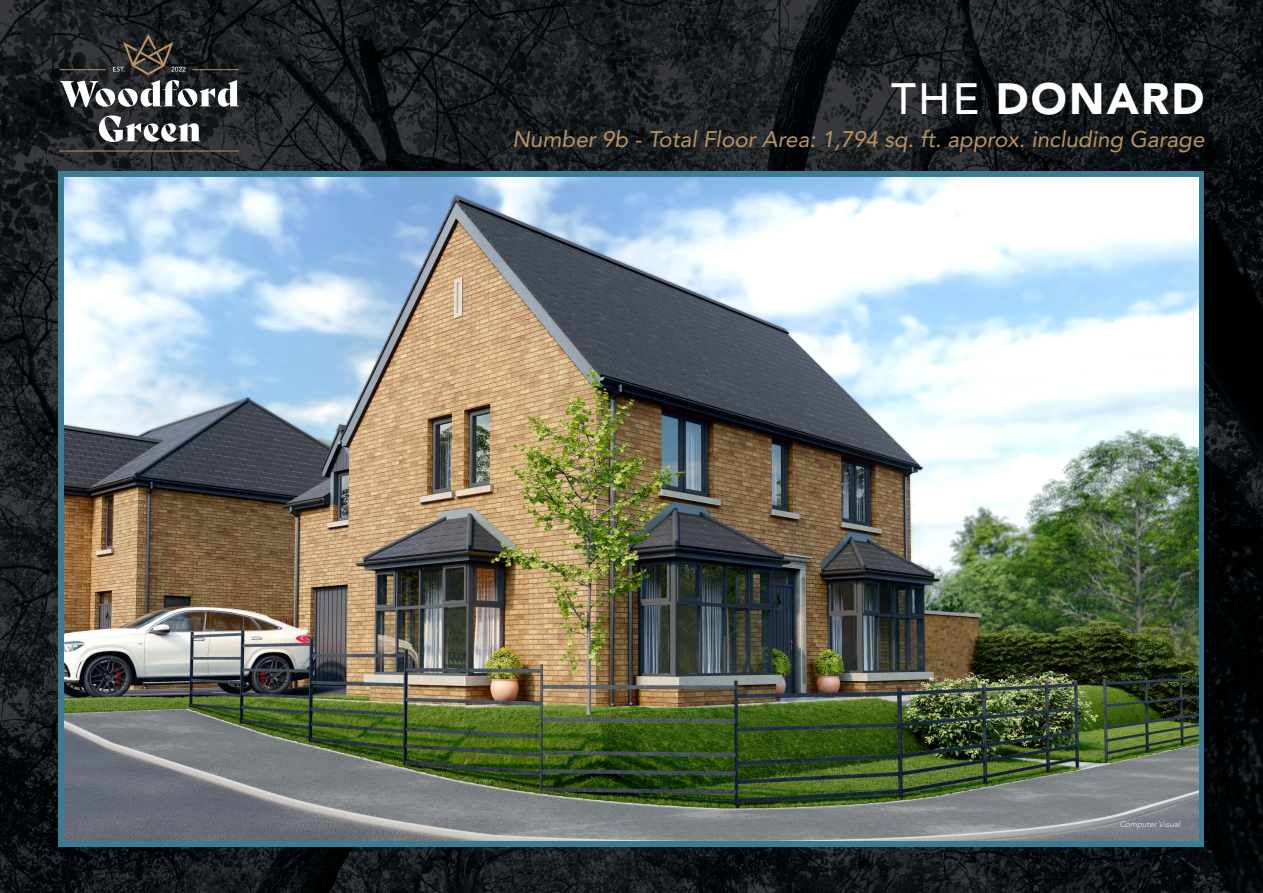
<style>
.page{position:relative;width:1263px;height:893px;background:#fff}
.page>*{position:absolute;margin:0;border:0;box-sizing:border-box;transform-origin:0 0}
.t1{font:900 43.5px "Avenir LT Std";letter-spacing:.05em;color:#fff}
.t2{font:italic 22.5px "Avenir LT Std";color:#b99364}
.t3{font:italic 300 8.25px "Avenir LT";color:#fff}
.s1{font-weight:500}
</style>
<div class="page">
<img style="left:0;top:0;width:1263px;height:893px">
<svg style="left:99px;top:115px;width:101px;height:27px"></svg>
<svg style="left:60px;top:34px;width:179px;height:73px;background:#464848"></svg>
<hr style="left:60px;top:69px;width:46px;height:1px;background:#b99364">
<hr style="left:192px;top:69px;width:47px;height:1px;background:#b99364">
<hr style="left:60px;top:151px;width:179px;height:1px;background:#b99364">
<div style="left:59px;top:171px;width:1145px;height:676px;background:#3c7b93"></div>
<img style="left:65px;top:178px;width:1133px;height:663px">
<p class="t1" style="left:891px;top:72px;width:315px"><span class="s1">THE</span> DONARD</p>
<p class="t2" style="left:512px;top:127px;width:693px">Number 9b - Total Floor Area: 1,794 sq. ft. approx. including Garage</p>
<p class="t3" style="left:1119px;top:819px;width:65px">Computer Visual.</p>
</div>
